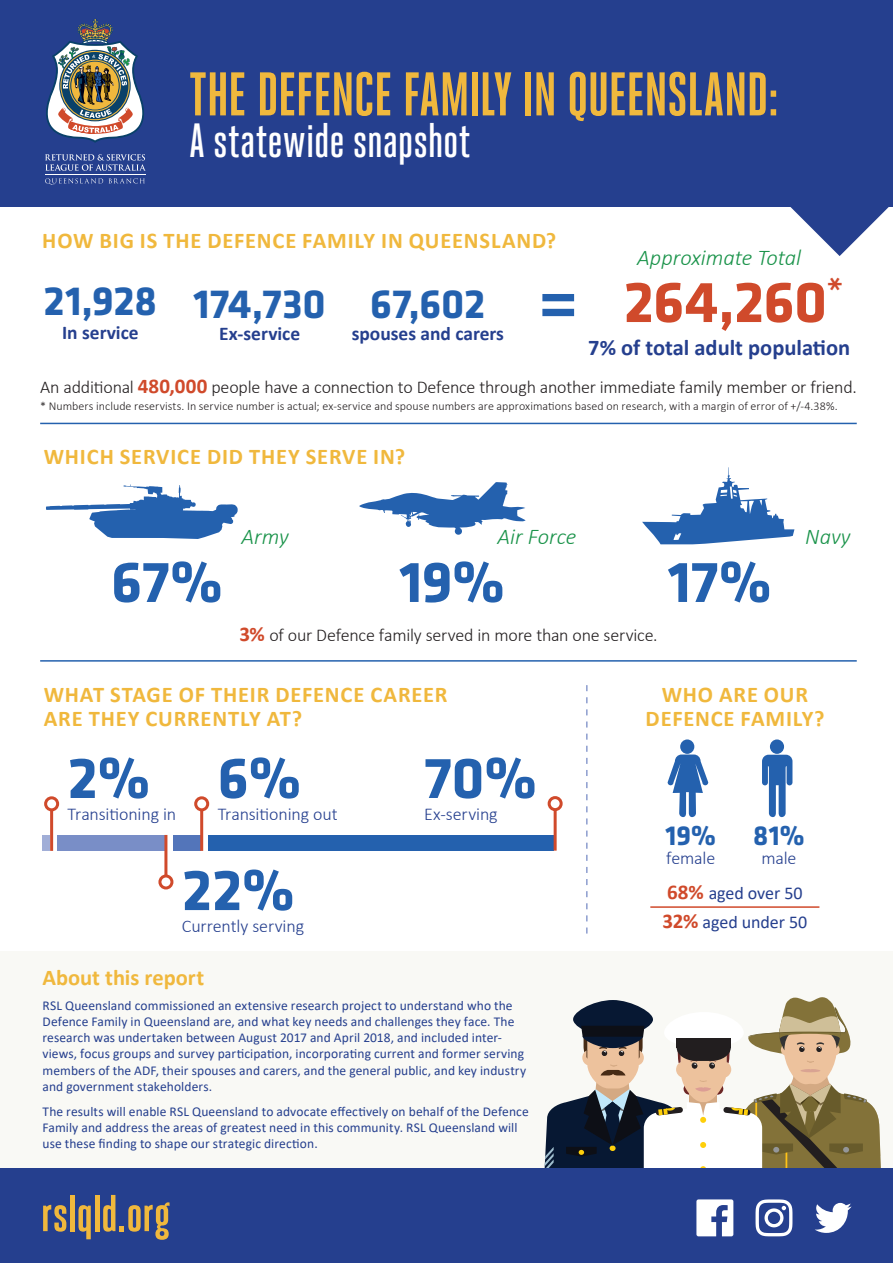
<style>
.page{position:relative;width:893px;height:1263px;background:#fff}
.page>*{position:absolute;margin:0;border:0;box-sizing:border-box;transform-origin:0 0}
.t1{font:700 76.35px "Klavika Basic";color:#2461ae}
.t2{font:700 61.5px "Heroic Condensed";letter-spacing:-.02em;color:#f0b83d}
.t3{font:700 60px "Klavika Basic";letter-spacing:-.005em;color:#2461ae}
.t4{font:700 60px "Klavika Basic";letter-spacing:-.01em;color:#d04a2b}
.t5{font:700 51px "Heroic Condensed";letter-spacing:-.01em;color:#f0b83d}
.t6{font:500 48px "Heroic Condensed";letter-spacing:-.005em;color:#fff}
.t7{font:700 42.3px "Klavika Basic";letter-spacing:-.005em;color:#2461ae}
.t8{font:700 28.5px "Klavika Basic";color:#2461ae}
.t9{font:700 22.5px/24px "Calibri";letter-spacing:.035em;color:#f0b83d}
.t10{font:italic 300 22.5px "Calibri";color:#1a934a}
.t11{font:700 22.5px "Calibri";color:#253f8e}
.t12{font:700 22.5px "Calibri";color:#f0b83d}
.t13{font:700 19.5px "Calibri";color:#253f8e}
.t14{font:300 18px "Calibri";letter-spacing:-.015em;color:#231f20}
.Paragraph_Style_1{font:300 18px "Calibri";letter-spacing:-.01em;color:#253f8e}
.t15{font:18px "Calibri";letter-spacing:-.005em;color:#253f8e}
.t16{font:13.5px/16.2px "Calibri";letter-spacing:.005em;color:#253f8e}
.t17{font:300 12px "Calibri";letter-spacing:.005em;color:#231f20}
.s1{font-weight:700;font-size:21px;color:#d04a2b}
</style>
<div class="page">
<div style="left:0;top:951px;width:893px;height:246px;background:#f9f9f5"></div>
<hr style="left:40px;top:423px;width:817px;height:1px;background:#2461ae">
<hr style="left:40px;top:660px;width:817px;height:2px;background:#2461ae">
<svg style="left:46px;top:484px;width:192px;height:55px"></svg>
<svg style="left:642px;top:467px;width:152px;height:77px"></svg>
<svg style="left:359px;top:482px;width:167px;height:53px"></svg>
<div style="left:208px;top:835px;width:346px;height:16px;background:#2461ae"></div>
<div style="left:58px;top:835px;width:107px;height:16px;background:#798ec7"></div>
<div style="left:42px;top:835px;width:8px;height:16px;background:#a1aed7"></div>
<div style="left:173px;top:835px;width:28px;height:16px;background:#5375ba"></div>
<hr style="left:50px;top:810px;width:3px;height:41px;background:#d04a2b">
<div style="left:44px;top:796px;width:15px;height:15px;border:3px solid #d04a2b;border-radius:50%"></div>
<hr style="left:164px;top:835px;width:3px;height:41px;background:#d04a2b">
<div style="left:158px;top:874px;width:15px;height:15px;border:3px solid #d04a2b;border-radius:50%"></div>
<hr style="left:200px;top:810px;width:3px;height:41px;background:#d04a2b">
<div style="left:194px;top:796px;width:15px;height:15px;border:3px solid #d04a2b;border-radius:50%"></div>
<hr style="left:554px;top:810px;width:3px;height:41px;background:#d04a2b">
<div style="left:548px;top:796px;width:15px;height:15px;border:3px solid #d04a2b;border-radius:50%"></div>
<svg style="left:544px;top:997px;width:337px;height:171px"></svg>
<div style="left:0;top:1168px;width:893px;height:95px;background:#253f8e"></div>
<svg style="left:815px;top:1203px;width:37px;height:30px"></svg>
<svg style="left:755px;top:1199px;width:37px;height:37px"></svg>
<svg style="left:696px;top:1199px;width:37px;height:37px"></svg>
<svg style="left:586px;top:685px;width:2px;height:248px"></svg>
<svg style="left:762px;top:755px;width:30px;height:62px"></svg>
<div style="left:770px;top:739px;width:14px;height:15px;background:#2461ae;border-radius:50%"></div>
<svg style="left:668px;top:754px;width:40px;height:63px"></svg>
<div style="left:680px;top:739px;width:14px;height:15px;background:#2461ae;border-radius:50%"></div>
<hr style="left:650px;top:906px;width:169px;height:2px;background:#d04a2b">
<div style="left:0;top:0;width:893px;height:206px;background:#253f8e"></div>
<svg style="left:46px;top:19px;width:98px;height:124px"></svg>
<svg style="left:45px;top:178px;width:100px;height:7px"></svg>
<svg style="left:45px;top:154px;width:101px;height:17px"></svg>
<hr style="left:45px;top:174px;width:101px;height:1px;background:#fff">
<svg style="left:784px;top:206px;width:109px;height:50px"></svg>
<p class="t2" style="left:189px;top:60px;width:592px">THE DEFENCE FAMILY IN QUEENSLAND:</p>
<p class="t6" style="left:189px;top:115px;width:283px">A statewide snapshot</p>
<p class="t9" style="left:42px;top:229px;width:516px">HOW BIG IS THE DEFENCE FAMILY IN QUEENSLAND?</p>
<p class="t10" style="left:637px;top:243px;width:165px">Approximate Total</p>
<p class="t4" style="left:624px;top:259px;width:221px">264,260<sup>*</sup></p>
<p class="t11" style="left:588px;top:331px;width:263px">7% of total adult population</p>
<p class="t14" style="left:40px;top:376px;width:818px">An additional <span class="s1">480,000</span> people have a connection to Defence through another immediate family member or friend.</p>
<p class="t17" style="left:40px;top:399px;width:799px">* Numbers include reservists. In service number is actual; ex-service and spouse numbers are approximations based on research, with a margin of error of +/-4.38%.</p>
<p class="t7" style="left:44px;top:270px;width:115px">21,928</p>
<p class="t7" style="left:194px;top:273px;width:134px">174,730</p>
<p class="t13" style="left:219px;top:320px;width:83px">Ex-service</p>
<p class="t7" style="left:370px;top:273px;width:117px">67,602</p>
<p class="t13" style="left:352px;top:320px;width:154px">spouses and carers</p>
<p class="t1" style="left:538px;top:244px;width:42px">=</p>
<p class="t13" style="left:62px;top:318px;width:78px">In service</p>
<p class="t9" style="left:44px;top:444px;width:363px">WHICH SERVICE DID THEY SERVE IN?</p>
<p class="t3" style="left:111px;top:539px;width:113px">67%</p>
<p class="t10" style="left:497px;top:522px;width:81px">Air Force</p>
<p class="t10" style="left:242px;top:522px;width:49px">Army</p>
<p class="t10" style="left:805px;top:522px;width:47px">Navy</p>
<p class="t3" style="left:668px;top:539px;width:105px">17%</p>
<p class="t3" style="left:399px;top:539px;width:107px">19%</p>
<p class="t14" style="left:239px;top:624px;width:420px"><span class="s1">3%</span> of our Defence family served in more than one service.</p>
<p class="t9" style="left:44px;top:682px;width:405px">WHAT STAGE OF THEIR DEFENCE CAREER<br>ARE THEY CURRENTLY AT?</p>
<p class="t9" style="left:646px;top:682px;width:180px;text-align:center">WHO ARE OUR<br>DEFENCE FAMILY?</p>
<p class="t3" style="left:68px;top:735px;width:84px">2%</p>
<p class="Paragraph_Style_1" style="left:68px;top:803px;width:110px">Transitioning in</p>
<p class="t3" style="left:218px;top:735px;width:85px">6%</p>
<p class="Paragraph_Style_1" style="left:218px;top:803px;width:122px">Transitioning out</p>
<p class="t3" style="left:182px;top:847px;width:114px">22%</p>
<p class="Paragraph_Style_1" style="left:182px;top:915px;width:124px">Currently serving</p>
<p class="t3" style="left:424px;top:735px;width:114px">70%</p>
<p class="Paragraph_Style_1" style="left:424px;top:803px;width:75px">Ex-serving</p>
<p class="t12" style="left:43px;top:962px;width:163px">About this report</p>
<p class="t16" style="left:43px;top:997px;width:485px">RSL Queensland commissioned an extensive research project to understand who the Defence Family in Queensland are, and what key needs and challenges they face. The research was undertaken between August 2017 and April 2018, and included inter&shy;views, focus groups and survey participation, incorporating current and former serving members of the ADF, their spouses and carers, and the general public, and key industry and government stakeholders.</p>
<p class="t16" style="left:43px;top:1102px;width:488px">The results will enable RSL Queensland to advocate effectively on behalf of the Defence<br>Family and address the areas of greatest need in this community. RSL Queensland will use these finding to shape our strategic direction.</p>
<p class="t5" style="left:41px;top:1185px;width:131px">rslqld.org</p>
<p class="t8" style="left:665px;top:815px;width:52px">19%</p>
<p class="t8" style="left:753px;top:815px;width:53px">81%</p>
<p class="Paragraph_Style_1" style="left:666px;top:846px;width:50px">female</p>
<p class="Paragraph_Style_1" style="left:761px;top:846px;width:37px">male</p>
<p class="t15" style="left:667px;top:880px;width:137px"><span class="s1">68%</span> aged over 50</p>
<p class="t15" style="left:662px;top:910px;width:146px"><span class="s1">32%</span> aged under 50</p>
</div>
